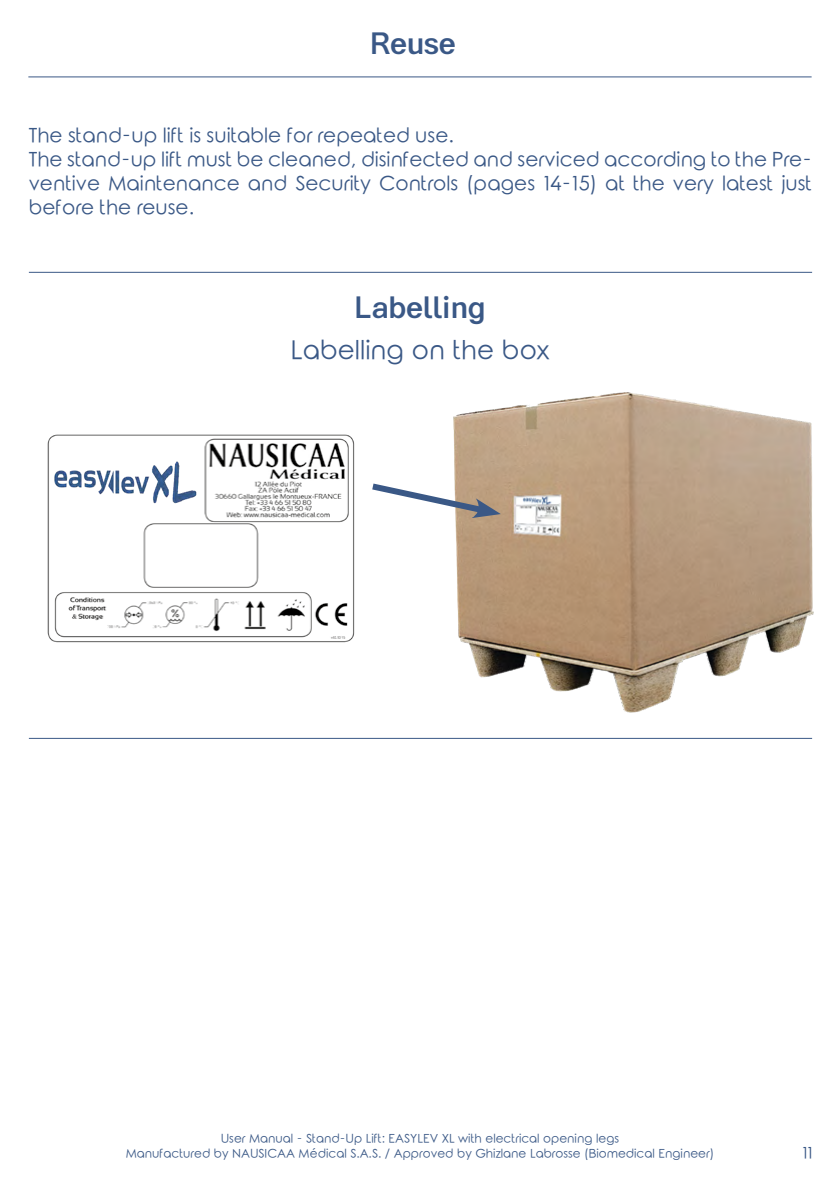
<style>
.page{position:relative;width:840px;height:1191px;background:#fff}
.page>*{position:absolute;margin:0;border:0;box-sizing:border-box;transform-origin:0 0}
.t1{font:500 32px "Kalypsa";letter-spacing:.005em;color:#3a5886}
.t2{font:26px "Rounded Elegance";color:#3a5886}
.t3{font:20px/24px "Rounded Elegance";color:#3a5886}
.t4{font:16px "Rounded Elegance";color:#3a5886}
.t5{font:12px/14.4px "Rounded Elegance";color:#3a5886;text-align:center}
</style>
<div class="page">
<img style="left:453px;top:392px;width:361px;height:321px">
<hr style="left:29px;top:272px;width:782px;height:1px;background:#3a5886">
<hr style="left:29px;top:738px;width:782px;height:1px;background:#3a5886">
<img style="left:47px;top:434px;width:308px;height:209px">
<svg style="left:372px;top:479px;width:128px;height:39px"></svg>
<hr style="left:28px;top:77px;width:783px;height:1px;background:#3a5886">
<div style="left:51px;top:447px;width:150px;height:71px;background:#fff;border-radius:7px"></div>
<img style="left:54px;top:461px;width:143px;height:43px">
<h1 class="t1" style="left:371px;top:24px;width:86px">Reuse</h1>
<p class="t3" style="left:29px;top:126px;width:784px">The stand-up lift is suitable for repeated use.<br>The stand-up lift must be cleaned, disinfected and serviced according to the Pre&shy;ventive Maintenance and Security Controls (pages 14-15) at the very latest just before the reuse.</p>
<h1 class="t1" style="left:355px;top:289px;width:131px">Labelling</h1>
<h2 class="t2" style="left:290px;top:335px;width:260px">Labelling on the box</h2>
<p class="t5" style="left:126px;top:1132px;width:589px">User Manual - Stand-Up Lift: EASYLEV XL with electrical opening legs<br>Manufactured by NAUSICAA Médical S.A.S. / Approved by Ghizlane Labrosse (Biomedical Engineer)</p>
<p class="t4" style="left:801px;top:1143px;width:12px">11</p>
</div>
